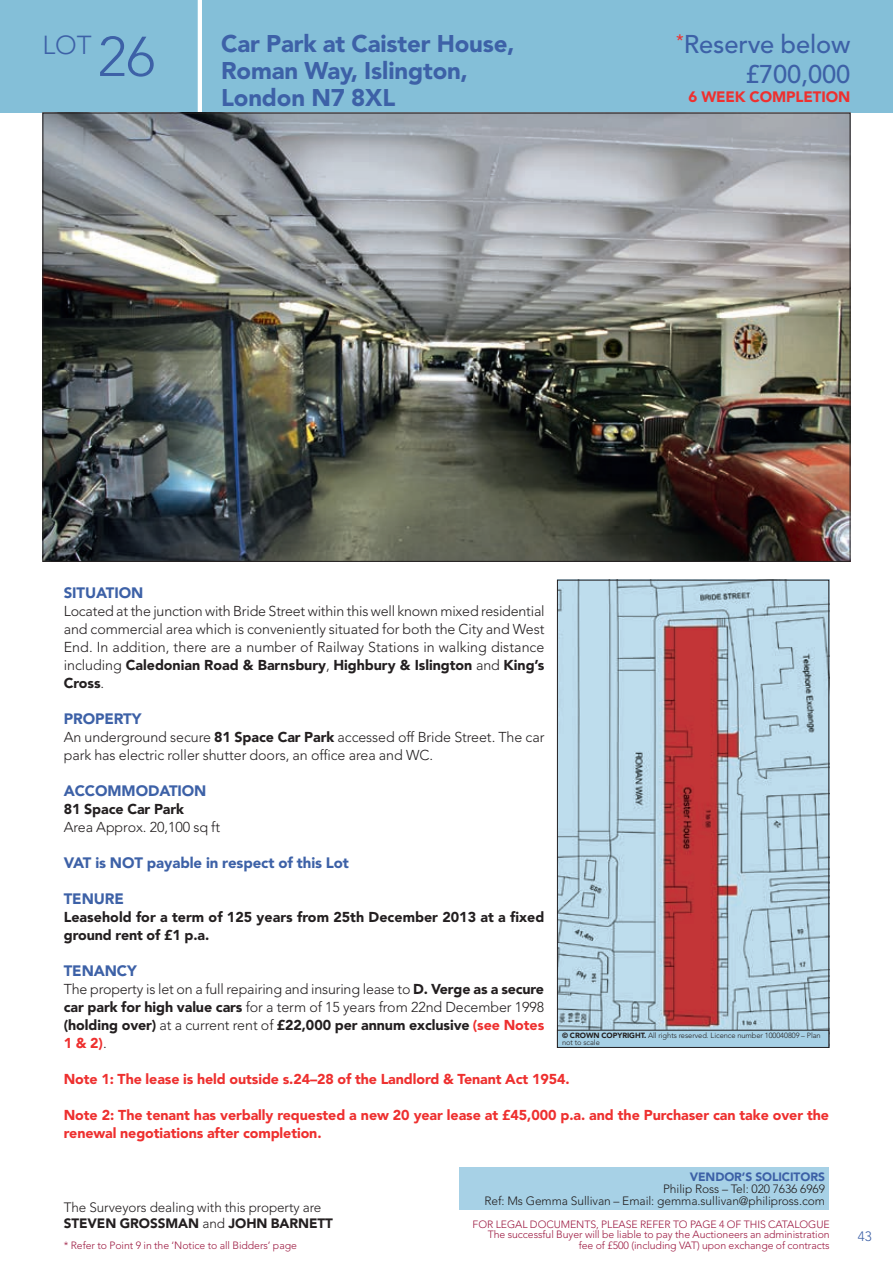
<style>
.page{position:relative;width:893px;height:1263px;background:#fff}
.page>*{position:absolute;margin:0;border:0;box-sizing:border-box;transform-origin:0 0}
.t1{font:300 25.8px "Avenir LT Std";color:#3d61a7}
.t2{font:500 25.5px/29.2px "Avenir LT Std";letter-spacing:-.005em;color:#3d61a7;text-align:right}
.t3{font:900 24px/27px "Avenir LT Std";letter-spacing:-.005em;color:#3d61a7}
.t4{font:900 15px "Avenir LT Std";letter-spacing:-.005em;color:#3d61a7}
.t5{font:900 15px "Avenir LT Std";letter-spacing:-.005em;color:#ee302f}
.t6{font:300 14.25px/18px "Avenir LT Std";letter-spacing:-.005em;color:#231f20;text-align:justify}
.t7{font:900 14.25px/18px "Avenir LT Std";letter-spacing:-.005em;color:#ee302f}
.t8{font:900 14.25px/18px "Avenir LT Std";color:#231f20}
.t9{font:300 13.5px/16.5px "Avenir LT Std";letter-spacing:-.005em;color:#231f20}
.t10{font:300 13.5px "Avenir LT Std";color:#3d61a7}
.t11{font:300 12px/12px "Avenir LT Std";letter-spacing:-.005em;color:#231f20;text-align:right}
.t12{font:900 12px "Avenir LT Std";letter-spacing:-.005em;color:#3d61a7}
.t13{font:300 10.5px/10.5px "Avenir LT Std";letter-spacing:-.005em;color:#9d1b42;text-align:right}
.t14{font:300 7.5px/7.5px "Avenir LT Std";letter-spacing:-.005em;color:#231f20}
.s1{font-size:55.5px}
.s2{font-weight:900}
.s3{font-weight:900;color:#ee302f}
</style>
<div class="page">
<div style="left:0;top:0;width:893px;height:113px;background:#84bfd8"></div>
<hr style="left:198px;top:0;width:4px;height:113px;background:#fff">
<img style="left:45px;top:115px;width:803px;height:445px">
<div style="left:459px;top:1167px;width:370px;height:43px;background:#a7d1e6"></div>
<img style="left:559px;top:582px;width:268px;height:448px">
<div style="left:557px;top:1030px;width:272px;height:17px;background:#a7d1e6"></div>
<div style="left:557px;top:1030px;width:272px;height:18px;border:1px solid #231f20"></div>
<h1 class="t1" style="left:43px;top:30px;width:114px">LOT <span class="s1">26</span></h1>
<h3 class="t3" style="left:221px;top:30px;width:295px">Car Park at Caister House,<br>Roman Way, Islington,<br>London N7 8XL</h3>
<h2 class="t2" style="left:676px;top:30px;width:176px"><sup>*</sup>Reserve below £700,000</h2>
<p class="t5" style="left:689px;top:88px;width:163px">6 WEEK COMPLETION</p>
<p class="t4" style="left:64px;top:583px;width:81px">SITUATION</p>
<p class="t6" style="left:64px;top:602px;width:482px">Located at the junction with Bride Street within this well known mixed residential and commercial area which is conveniently situated for both the City and West End. In addition, there are a number of Railway Stations in walking distance including <span class="s2">Caledonian Road &amp; Barnsbury</span>, <span class="s2">Highbury &amp; Islington</span> and <span class="s2">King’s Cross</span>.</p>
<p class="t4" style="left:64px;top:709px;width:79px">PROPERTY</p>
<p class="t6" style="left:64px;top:728px;width:482px">An underground secure <span class="s2">81 Space Car Park</span> accessed off Bride Street. The car park has electric roller shutter doors, an office area and WC.</p>
<p class="t4" style="left:64px;top:781px;width:144px">ACCOMMODATION</p>
<p class="t8" style="left:64px;top:800px;width:122px">81 Space Car Park</p>
<p class="t6" style="left:64px;top:818px;width:158px">Area Approx. 20,100 sq ft</p>
<p class="t4" style="left:64px;top:853px;width:287px">VAT is NOT payable in respect of this Lot</p>
<p class="t4" style="left:64px;top:889px;width:62px">TENURE</p>
<p class="t8" style="left:64px;top:908px;width:482px">Leasehold for a term of 125 years from 25th December 2013 at a fixed ground rent of £1 p.a.</p>
<p class="t4" style="left:64px;top:961px;width:75px">TENANCY</p>
<p class="t6" style="left:64px;top:980px;width:482px">The property is let on a full repairing and insuring lease to <span class="s2">D. Verge as a secure car park for high value cars</span> for a term of 15 years from 22nd December 1998 <span class="s2">(holding over)</span> at a current rent of <span class="s2">£22,000 per annum exclusive</span> <span class="s3">(see Notes 1 &amp; 2)</span>.</p>
<p class="t7" style="left:64px;top:1070px;width:507px">Note 1: The lease is held outside s.24–28 of the Landlord &amp; Tenant Act 1954.</p>
<p class="t7" style="left:64px;top:1106px;width:767px">Note 2: The tenant has verbally requested a new 20 year lease at £45,000 p.a. and the Purchaser can take over the renewal negotiations after completion.</p>
<p class="t12" style="left:690px;top:1169px;width:137px">VENDOR’S SOLICITORS</p>
<p class="t11" style="left:484px;top:1182px;width:342px">Philip Ross – Tel: 020 7636 6969<br>Ref: Ms Gemma Sullivan – Email: gemma.sullivan@philipross.com</p>
<p class="t14" style="left:562px;top:1031px;width:260px"><span class="s2">© CROWN COPYRIGHT.</span> All rights reserved. Licence number 100040809 – Plan not to scale</p>
<p class="t9" style="left:64px;top:1199px;width:271px">The Surveyors dealing with this property are<br><span class="s2">STEVEN GROSSMAN</span> and <span class="s2">JOHN BARNETT</span></p>
<p class="t13" style="left:473px;top:1219px;width:359px">FOR LEGAL DOCUMENTS, PLEASE REFER TO PAGE 4 OF THIS CATALOGUE<br>The successful Buyer will be liable to pay the Auctioneers an administration fee of £500 (including VAT) upon exchange of contracts</p>
<p class="t13" style="left:64px;top:1240px;width:235px">* Refer to Point 9 in the ‘Notice to all Bidders’ page</p>
<p class="t10" style="left:858px;top:1229px;width:15px">43</p>
</div>
